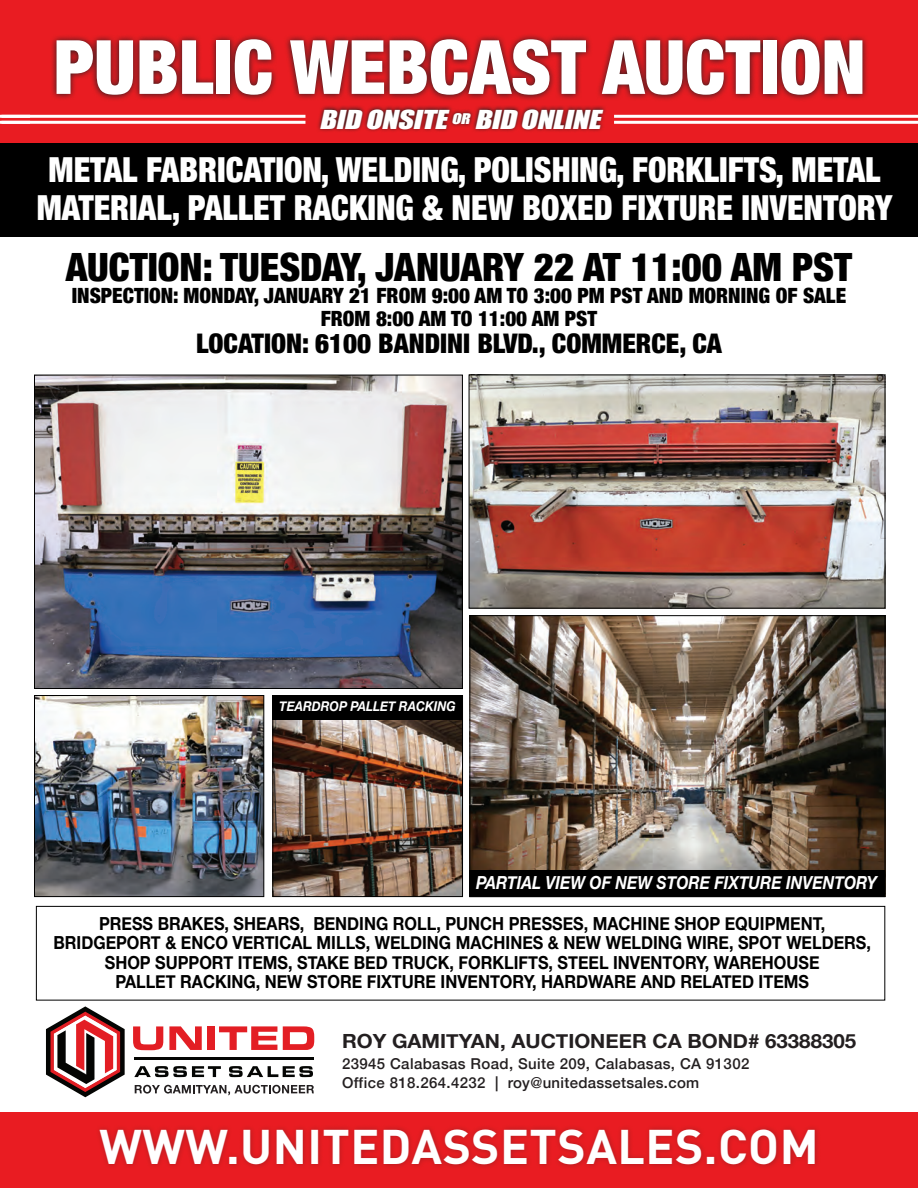
<style>
.page{position:relative;width:918px;height:1188px;background:#fff}
.page>*{position:absolute;margin:0;border:0;box-sizing:border-box;transform-origin:0 0}
.t1{font:900 condensed 75px "Helvetica Neue";color:#fff}
.t2{font:700 48px "DIN";letter-spacing:.01em;color:#fff}
.t3{font:900 condensed 39px "Helvetica Neue";color:#000}
.t4{font:900 condensed 34.5px/37.5px "Helvetica Neue";color:#fff;text-align:center;scale:.96 1}
.t5{font:900 condensed 27px "Helvetica Neue";color:#000}
.t6{font:italic 24px "Impact";color:#fff;scale:1.25 1}
.t7{font:900 condensed 21px/22.5px "Helvetica Neue";color:#000;text-align:center}
.t8{font:700 19.5px "Helvetica Neue";color:#231f20;scale:1.05 1}
.t9{font:700 18px/19.5px "Helvetica Neue";color:#000;text-align:center;scale:.9 1}
.t10{font:italic 700 18px "Helvetica Neue";color:#fff;scale:.87 1}
.t11{font:500 15px/18.5px "Helvetica Neue";letter-spacing:.025em;color:#231f20}
.t12{font:italic 700 13.5px "Helvetica Neue";color:#fff;scale:.9 1}
</style>
<div class="page">
<div style="left:2px;top:0;width:916px;height:147px;background:#e91c22"></div>
<div style="left:0;top:0;width:27px;height:147px;background:#e91c22"></div>
<svg style="left:51px;top:35px;width:817px;height:65px"></svg>
<div style="left:36px;top:906px;width:849px;height:94px;border:1px solid #000"></div>
<svg style="left:317px;top:105px;width:289px;height:27px"></svg>
<hr style="left:2px;top:115px;width:303px;height:3px;background:#fff">
<hr style="left:2px;top:121px;width:303px;height:3px;background:#fff">
<hr style="left:614px;top:115px;width:304px;height:3px;background:#fff">
<hr style="left:614px;top:121px;width:304px;height:3px;background:#fff">
<hr style="left:0;top:115px;width:30px;height:3px;background:#fff">
<hr style="left:0;top:121px;width:30px;height:3px;background:#fff">
<div style="left:2px;top:143px;width:916px;height:94px;background:#000"></div>
<div style="left:0;top:143px;width:27px;height:94px;background:#000"></div>
<svg style="left:133px;top:1026px;width:30px;height:24px"></svg>
<svg style="left:169px;top:1026px;width:33px;height:24px"></svg>
<div style="left:208px;top:1026px;width:7px;height:24px;background:#e31e24"></div>
<svg style="left:219px;top:1026px;width:58px;height:24px"></svg>
<svg style="left:283px;top:1026px;width:31px;height:24px"></svg>
<svg style="left:134px;top:1066px;width:87px;height:11px"></svg>
<svg style="left:229px;top:1066px;width:84px;height:11px"></svg>
<hr style="left:134px;top:1057px;width:179px;height:3px;background:#040503">
<svg style="left:46px;top:1006px;width:79px;height:91px"></svg>
<svg style="left:135px;top:1085px;width:179px;height:10px"></svg>
<div style="left:0;top:1112px;width:918px;height:76px;background:#e91c22"></div>
<div style="left:94px;top:1124px;width:726px;height:46px;background:#231f20;opacity:.3"></div>
<img style="left:36px;top:377px;width:425px;height:310px">
<div style="left:34px;top:375px;width:429px;height:314px;border:1px solid #000"></div>
<img style="left:471px;top:377px;width:412px;height:229px">
<img style="left:472px;top:617px;width:411px;height:253px">
<img style="left:36px;top:697px;width:226px;height:198px">
<div style="left:34px;top:695px;width:230px;height:202px;border:1px solid #000"></div>
<img style="left:275px;top:720px;width:186px;height:175px">
<div style="left:273px;top:695px;width:190px;height:202px;border:1px solid #000"></div>
<div style="left:470px;top:870px;width:415px;height:27px;background:#000"></div>
<div style="left:273px;top:695px;width:190px;height:25px;background:#000"></div>
<h1 class="t1" style="left:54px;top:5px;width:813px">PUBLIC WEBCAST AUCTION</h1>
<h3 class="t6" style="left:319px;top:101px;width:232px">BID ONSITE<sup>OR</sup> BID ONLINE</h3>
<h3 class="t4" style="left:37px;top:149px;width:893px">METAL FABRICATION, WELDING, POLISHING, FORKLIFTS, METAL<br>MATERIAL, PALLET RACKING &amp; NEW BOXED FIXTURE INVENTORY</h3>
<h3 class="t3" style="left:66px;top:235px;width:788px">AUCTION: TUESDAY, JANUARY 22 AT 11:00 AM PST</h3>
<p class="t7" style="left:72px;top:284px;width:776px">INSPECTION: MONDAY, JANUARY 21 FROM 9:00 AM TO 3:00 PM PST AND MORNING OF SALE<br>FROM 8:00 AM TO 11:00 AM PST</p>
<h3 class="t5" style="left:196px;top:321px;width:527px">LOCATION: 6100 BANDINI BLVD., COMMERCE, CA</h3>
<p class="t12" style="left:279px;top:696px;width:198px">TEARDROP PALLET RACKING</p>
<p class="t10" style="left:476px;top:868px;width:462px">PARTIAL VIEW OF NEW STORE FIXTURE INVENTORY</p>
<p class="t9" style="left:53px;top:914px;width:910px">PRESS BRAKES, SHEARS, BENDING ROLL, PUNCH PRESSES, MACHINE SHOP EQUIPMENT, BRIDGEPORT &amp; ENCO VERTICAL MILLS, WELDING MACHINES &amp; NEW WELDING WIRE, SPOT WELDERS, SHOP SUPPORT ITEMS, STAKE BED TRUCK, FORKLIFTS, STEEL INVENTORY, WAREHOUSE<br>PALLET RACKING, NEW STORE FIXTURE INVENTORY, HARDWARE AND RELATED ITEMS</p>
<p class="t8" style="left:342px;top:1026px;width:491px">ROY GAMITYAN, AUCTIONEER CA BOND# 63388305</p>
<p class="t11" style="left:342px;top:1053px;width:409px">23945 Calabasas Road, Suite 209, Calabasas, CA 91302<br>Office 818.264.4232 | roy@unitedassetsales.com</p>
<h2 class="t2" style="left:99px;top:1116px;width:721px">WWW.UNITEDASSETSALES.COM</h2>
</div>
